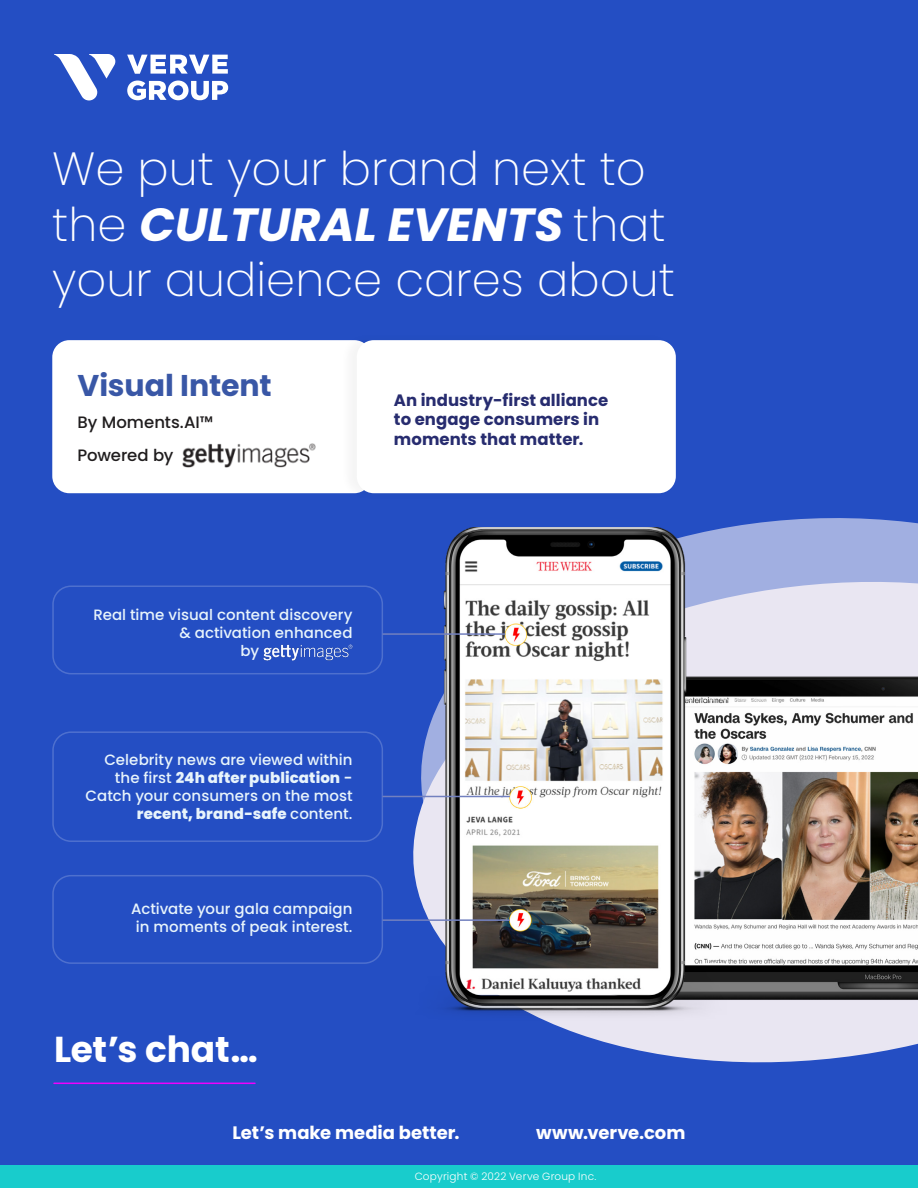
<style>
.page{position:relative;width:918px;height:1188px;background:#244ec3}
.page>*{position:absolute;margin:0;border:0;box-sizing:border-box;transform-origin:0 0}
.t1{font:200 46.5px/55.8px "Poppins";color:#fff}
.t2{font:700 36px "Poppins";letter-spacing:-.005em;color:#fff}
.t3{font:700 30px "Poppins";letter-spacing:-.005em;color:#3957a6}
.t4{font:700 18px "Poppins";color:#fff}
.t5{font:700 16.5px/19.8px "Poppins";letter-spacing:.005em;color:#272c6f}
.t6{font:500 16.5px "Poppins";letter-spacing:-.005em;color:#201d1e}
.t7{font:500 15px/18px "Poppins";color:#e8f4fb;text-align:right}
.t8{font:300 10.5px "Poppins";letter-spacing:.02em;color:#fff}
.s1{font-weight:700;font-style:italic}
.s2{font-weight:800}
.s3{font-weight:600}
</style>
<div class="page">
<div style="left:0;top:1165px;width:918px;height:23px;background:#18cccc"></div>
<svg style="left:298px;top:480px;width:620px;height:583px"></svg>
<svg style="left:54px;top:54px;width:61px;height:46px"></svg>
<svg style="left:127px;top:55px;width:101px;height:19px"></svg>
<svg style="left:127px;top:81px;width:101px;height:19px"></svg>
<hr style="left:54px;top:1083px;width:201px;height:1px;background:#ef00ff">
<div style="left:52px;top:585px;width:331px;height:89px;border:2px solid #fff;border-radius:18px"></div>
<div style="left:52px;top:731px;width:331px;height:111px;border:2px solid #fff;border-radius:18px"></div>
<div style="left:52px;top:875px;width:331px;height:89px;border:2px solid #fff;border-radius:18px"></div>
<div style="left:52px;top:340px;width:319px;height:153px;background:#fff;border-radius:17px"></div>
<div style="left:340px;top:332px;width:335px;height:169px;background:#231f20;opacity:.05"></div>
<div style="left:357px;top:340px;width:319px;height:153px;background:#fff;border-radius:17px"></div>
<img style="left:182px;top:444px;width:133px;height:23px">
<img style="left:729px;top:677px;width:189px;height:330px">
<img style="left:399px;top:528px;width:330px;height:496px">
<hr style="left:383px;top:633px;width:122px;height:2px;background:#7280bf">
<hr style="left:383px;top:796px;width:126px;height:1px;background:#7280bf">
<hr style="left:383px;top:919px;width:126px;height:2px;background:#7280bf">
<img style="left:263px;top:644px;width:90px;height:16px">
<p class="t1" style="left:52px;top:141px;width:624px">We put your brand next to the <span class="s1">CULTURAL EVENTS</span> that your audience cares about</p>
<p class="t3" style="left:77px;top:368px;width:196px">Visual Intent</p>
<p class="t6" style="left:77px;top:413px;width:137px">By Moments.AI™</p>
<p class="t6" style="left:77px;top:445px;width:98px">Powered by</p>
<p class="t5" style="left:394px;top:390px;width:216px">An industry-first alliance to engage consumers in moments that matter.</p>
<p class="t7" style="left:93px;top:606px;width:261px">Real time visual content discovery &amp; activation enhanced</p>
<p class="t7" style="left:241px;top:642px;width:20px">by</p>
<p class="t7" style="left:86px;top:750px;width:268px">Celebrity news are viewed within the first <span class="s2">24h after publication</span> <span class="s3">-<br></span>Catch your consumers on the most <span class="s2">recent, brand-safe</span> content.</p>
<p class="t7" style="left:131px;top:900px;width:223px">Activate your gala campaign</p>
<p class="t7" style="left:136px;top:918px;width:218px">in moments of peak interest.</p>
<p class="t2" style="left:54px;top:1029px;width:205px">Let’s chat…</p>
<p class="t4" style="left:233px;top:1123px;width:229px">Let’s make media better.</p>
<p class="t4" style="left:536px;top:1123px;width:151px">www.verve.com</p>
<p class="t8" style="left:415px;top:1170px;width:183px">Copyright © 2022 Verve Group Inc.</p>
</div>
